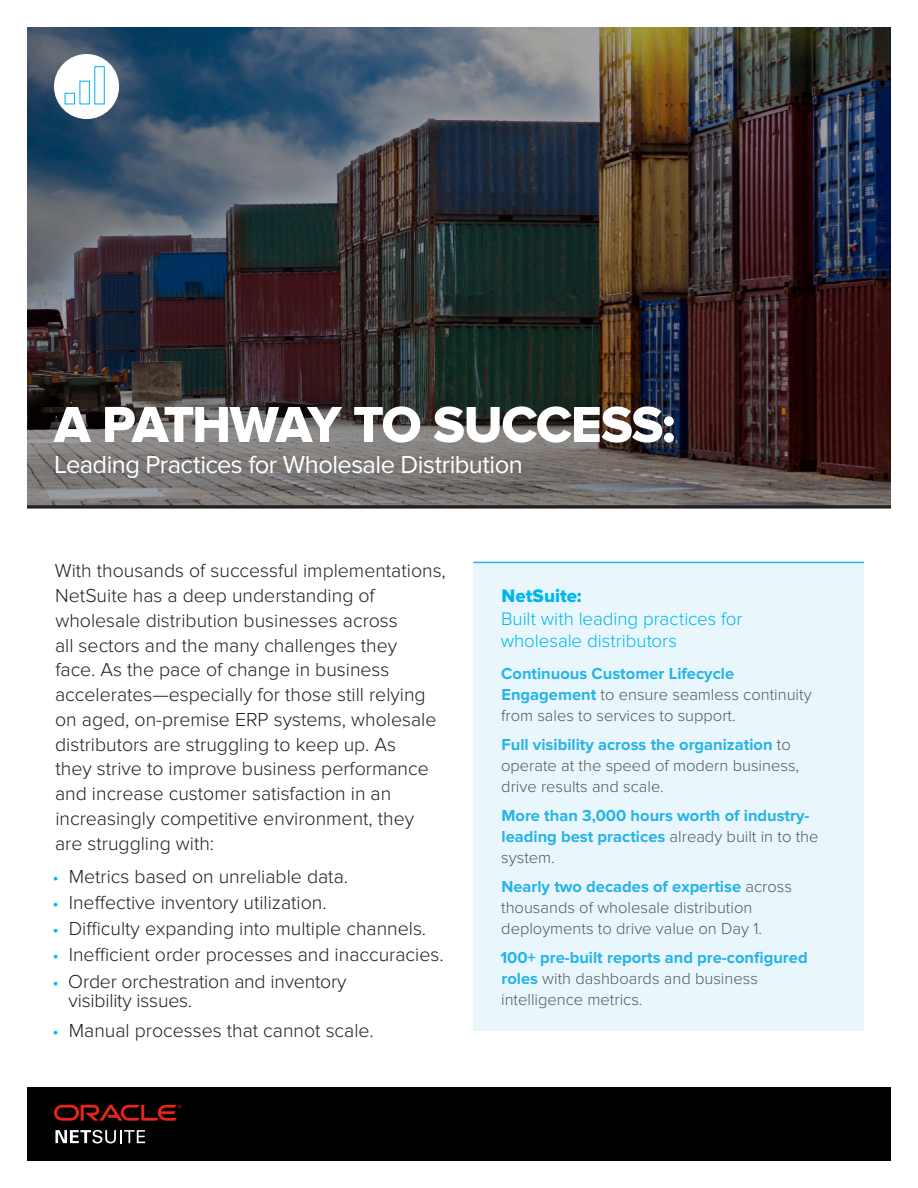
<style>
.page{position:relative;width:918px;height:1188px;background:#fff}
.page>*{position:absolute;margin:0;border:0;box-sizing:border-box;transform-origin:0 0}
.H1-sub_2016{font:52.5px "Proxima Nova Extrabld";letter-spacing:-.035em;color:#fff}
.H1-sub_2016-2{font:25.5px "Proxima Nova";letter-spacing:-.02em;color:#fff}
.Body{font:300 19.5px/24.8px "Proxima Nova";color:#231f20}
.H3_sidebar_blue_head{font:300 18.75px/22.5px "Proxima Nova";letter-spacing:-.005em;color:#00b5ef}
.Body-2{font:300 16.5px/21px "Proxima Nova";color:#57585a}
.side_bullet{font:300 16.5px/21px "Proxima Nova";color:#57585a}
.Body-3{font:700 16.5px/21px "Proxima Nova";color:#26b3e8}
.s1{font-size:18px;color:#00b5ef}
.s2{font-family:"Proxima Nova Extrabld";font-weight:400}
.s3{font-weight:700;color:#26b3e8}
.s4{font-weight:300;color:#57585a}
</style>
<div class="page">
<div style="left:27px;top:1087px;width:864px;height:74px;background:#000"></div>
<svg style="left:54px;top:1105px;width:127px;height:16px"></svg>
<svg style="left:55px;top:1130px;width:90px;height:13px"></svg>
<img style="left:27px;top:27px;width:864px;height:478px">
<hr style="left:27px;top:505px;width:864px;height:3px;background:#231f20">
<div style="left:54px;top:54px;width:65px;height:65px;background:#fff;border-radius:50%"></div>
<div style="left:65px;top:93px;width:10px;height:11px;border:1px solid #00b5ef"></div>
<div style="left:79px;top:81px;width:11px;height:23px;border:1px solid #00b5ef"></div>
<div style="left:94px;top:66px;width:11px;height:38px;border:1px solid #00b5ef"></div>
<div style="left:473px;top:563px;width:391px;height:468px;background:#e9f7fc"></div>
<hr style="left:473px;top:562px;width:391px;height:1px;background:#26b3e8">
<p class="H1-sub_2016" style="left:54px;top:394px;width:623px">A PATHWAY TO SUCCESS:</p>
<p class="H1-sub_2016-2" style="left:54px;top:450px;width:470px">Leading Practices for Wholesale Distribution</p>
<p class="Body" style="left:55px;top:559px;width:393px">With thousands of successful implementations, NetSuite has a deep understanding of wholesale distribution businesses across<br>all sectors and the many challenges they<br>face. As the pace of change in business accelerates—especially for those still relying on aged, on-premise ERP systems, wholesale distributors are struggling to keep up. As<br>they strive to improve business performance and increase customer satisfaction in an increasingly competitive environment, they are struggling with:</p>
<p class="Body" style="left:52px;top:864px;width:297px"><span class="s1">•</span> Metrics based on unreliable data.</p>
<p class="Body" style="left:52px;top:890px;width:276px"><span class="s1">•</span> Ineffective inventory utilization.</p>
<p class="Body" style="left:52px;top:916px;width:375px"><span class="s1">•</span> Difficulty expanding into multiple channels.</p>
<p class="Body" style="left:52px;top:943px;width:393px"><span class="s1">•</span> Inefficient order processes and inaccuracies.</p>
<p class="Body" style="left:69px;top:972px;width:280px;line-height:19.5px;text-indent:-16px"><span class="s1">•</span> Order orchestration and inventory visibility issues.</p>
<p class="Body" style="left:52px;top:1018px;width:323px"><span class="s1">•</span> Manual processes that cannot scale.</p>
<p class="H3_sidebar_blue_head" style="left:501px;top:585px;width:243px"><span class="s2">NetSuite:<br></span>Built with leading practices for wholesale distributors</p>
<p class="side_bullet" style="left:501px;top:663px;width:312px"><span class="s3">Continuous Customer Lifecycle<br>Engagement</span> to ensure seamless continuity from sales to services to support.</p>
<p class="Body-2" style="left:501px;top:734px;width:300px"><span class="s3">Full visibility across the organization</span> to operate at the speed of modern business, drive results and scale.</p>
<p class="Body-3" style="left:501px;top:805px;width:319px">More than 3,000 hours worth of industry&shy;leading best practices <span class="s4">already built in to the system.</span></p>
<p class="Body-2" style="left:501px;top:876px;width:292px"><span class="s3">Nearly two decades of expertise</span> across thousands of wholesale distribution deployments to drive value on Day 1.</p>
<p class="Body-2" style="left:500px;top:947px;width:309px"><span class="s3">100+ pre-built reports and pre-configured roles</span> with dashboards and business intelligence metrics.</p>
</div>
